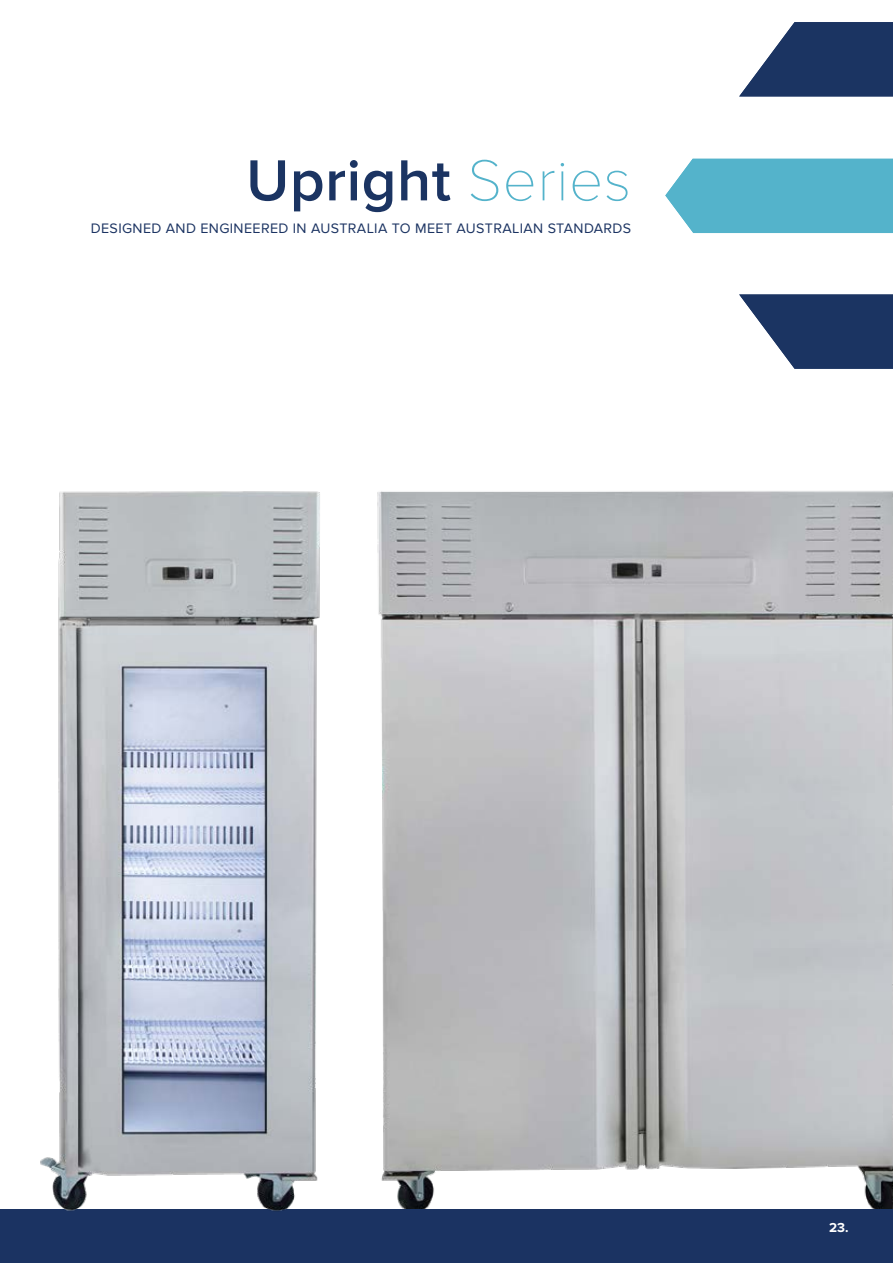
<style>
.page{position:relative;width:893px;height:1263px;background:#fff}
.page>*{position:absolute;margin:0;border:0;box-sizing:border-box;transform-origin:0 0}
.t1{font:600 60px "Proxima Nova";letter-spacing:.01em;color:#1b3462}
.t2{font:14.25px "Proxima Nova";letter-spacing:.025em;color:#1b3362}
.t3{font:700 13.5px "Proxima Nova";color:#fff}
.s1{font-family:"Proxima Nova T";font-weight:100;color:#54b3cb}
</style>
<div class="page">
<img style="left:377px;top:491px;width:516px;height:718px">
<div style="left:0;top:1209px;width:893px;height:54px;background:#1b3362"></div>
<img style="left:40px;top:491px;width:280px;height:720px">
<svg style="left:739px;top:22px;width:154px;height:74px"></svg>
<svg style="left:739px;top:294px;width:154px;height:75px"></svg>
<div style="left:665px;top:159px;width:228px;height:74px;background:#54b3cb"></div>
<h1 class="t1" style="left:246px;top:146px;width:386px">Upright <span class="s1">Series</span></h1>
<p class="t2" style="left:91px;top:220px;width:542px">DESIGNED AND ENGINEERED IN AUSTRALIA TO MEET AUSTRALIAN STANDARDS</p>
<p class="t3" style="left:829px;top:1220px;width:21px">23.</p>
</div>
